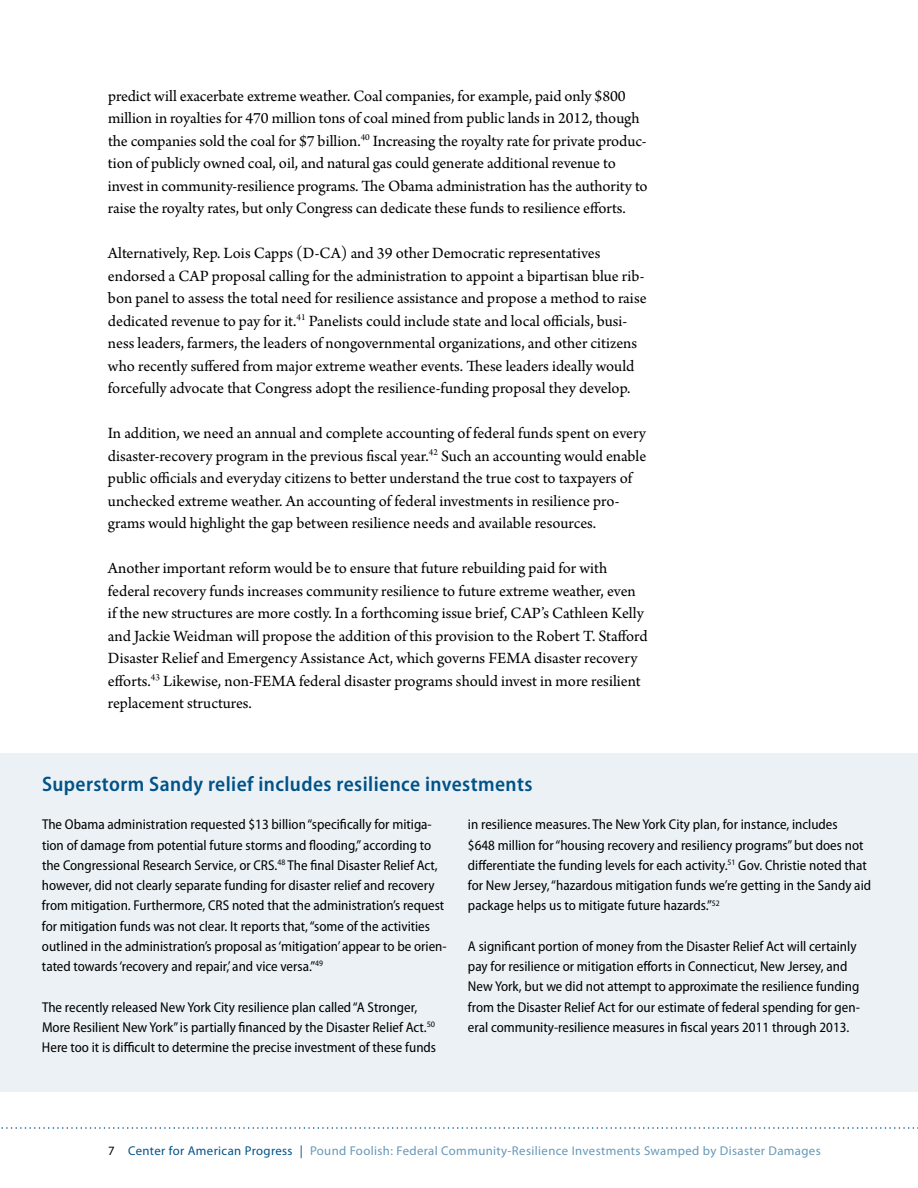
<style>
.page{position:relative;width:918px;height:1188px;background:#fff}
.page>*{position:absolute;margin:0;border:0;box-sizing:border-box;transform-origin:0 0}
.t1{font:600 semi-condensed 21px "Myriad Pro";letter-spacing:.02em;color:#005288}
.t2{font:16.5px/22.5px "Arno Pro";letter-spacing:-.005em;color:#000}
.t3{font:semi-condensed 14.25px/20.2px "Myriad Pro";color:#000}
.t4{font:12.75px "Myriad Pro";letter-spacing:.03em;color:#6697b8}
.s1{color:#000}
.s2{color:#005288}
</style>
<div class="page">
<svg style="left:1px;top:1127px;width:917px;height:2px"></svg>
<div style="left:0;top:787px;width:918px;height:304px;background:#ebf1f5"></div>
<div style="left:0;top:753px;width:918px;height:45px;background:#ebf1f5"></div>
<p class="t2" style="left:108px;top:85px;width:541px">predict will exacerbate extreme weather. Coal companies, for example, paid only $800 million in royalties for 470 million tons of coal mined from public lands in 2012, though the companies sold the coal for $7 billion.<sup>40</sup> Increasing the royalty rate for private produc&shy;tion of publicly owned coal, oil, and natural gas could generate additional revenue to invest in community-resilience programs. The Obama administration has the authority to raise the royalty rates, but only Congress can dedicate these funds to resilience efforts.</p>
<p class="t2" style="left:108px;top:243px;width:540px">Alternatively, Rep. Lois Capps (D-CA) and 39 other Democratic representatives endorsed a CAP proposal calling for the administration to appoint a bipartisan blue rib&shy;bon panel to assess the total need for resilience assistance and propose a method to raise dedicated revenue to pay for it.<sup>41</sup> Panelists could include state and local officials, busi&shy;ness leaders, farmers, the leaders of nongovernmental organizations, and other citizens who recently suffered from major extreme weather events. These leaders ideally would forcefully advocate that Congress adopt the resilience-funding proposal they develop.</p>
<p class="t2" style="left:108px;top:423px;width:540px">In addition, we need an annual and complete accounting of federal funds spent on every disaster-recovery program in the previous fiscal year.<sup>42</sup> Such an accounting would enable public officials and everyday citizens to better understand the true cost to taxpayers of unchecked extreme weather. An accounting of federal investments in resilience pro&shy;grams would highlight the gap between resilience needs and available resources.</p>
<p class="t2" style="left:108px;top:558px;width:541px">Another important reform would be to ensure that future rebuilding paid for with federal recovery funds increases community resilience to future extreme weather, even if the new structures are more costly. In a forthcoming issue brief, CAP’s Cathleen Kelly and Jackie Weidman will propose the addition of this provision to the Robert T. Stafford Disaster Relief and Emergency Assistance Act, which governs FEMA disaster recovery efforts.<sup>43</sup> Likewise, non-FEMA federal disaster programs should invest in more resilient replacement structures.</p>
<p class="t1" style="left:42px;top:773px;width:492px">Superstorm Sandy relief includes resilience investments</p>
<p class="t3" style="left:42px;top:815px;width:406px">The Obama administration requested $13 billion “specifically for mitiga&shy;tion of damage from potential future storms and flooding,” according to the Congressional Research Service, or CRS.<sup>48</sup> The final Disaster Relief Act, however, did not clearly separate funding for disaster relief and recovery from mitigation. Furthermore, CRS noted that the administration’s request for mitigation funds was not clear. It reports that, “some of the activities outlined in the administration’s proposal as ‘mitigation’ appear to be orien&shy;tated towards ‘recovery and repair,’ and vice versa.”<sup>49</sup></p>
<p class="t3" style="left:42px;top:997px;width:396px">The recently released New York City resilience plan called “A Stronger,<br>More Resilient New York” is partially financed by the Disaster Relief Act.<sup>50<br></sup>Here too it is difficult to determine the precise investment of these funds</p>
<p class="t3" style="left:468px;top:815px;width:405px">in resilience measures. The New York City plan, for instance, includes<br>$648 million for “housing recovery and resiliency programs” but does not differentiate the funding levels for each activity.<sup>51</sup> Gov. Christie noted that for New Jersey, “hazardous mitigation funds we’re getting in the Sandy aid package helps us to mitigate future hazards.”<sup>52</sup></p>
<p class="t3" style="left:468px;top:936px;width:394px">A significant portion of money from the Disaster Relief Act will certainly pay for resilience or mitigation efforts in Connecticut, New Jersey, and New York, but we did not attempt to approximate the resilience funding from the Disaster Relief Act for our estimate of federal spending for gen&shy;eral community-resilience measures in fiscal years 2011 through 2013.</p>
<p class="t4" style="left:108px;top:1143px;width:714px"><span class="s1">7</span> <span class="s2">Center for American Progress |</span> Pound Foolish: Federal Community-Resilience Investments Swamped by Disaster Damages</p>
</div>
